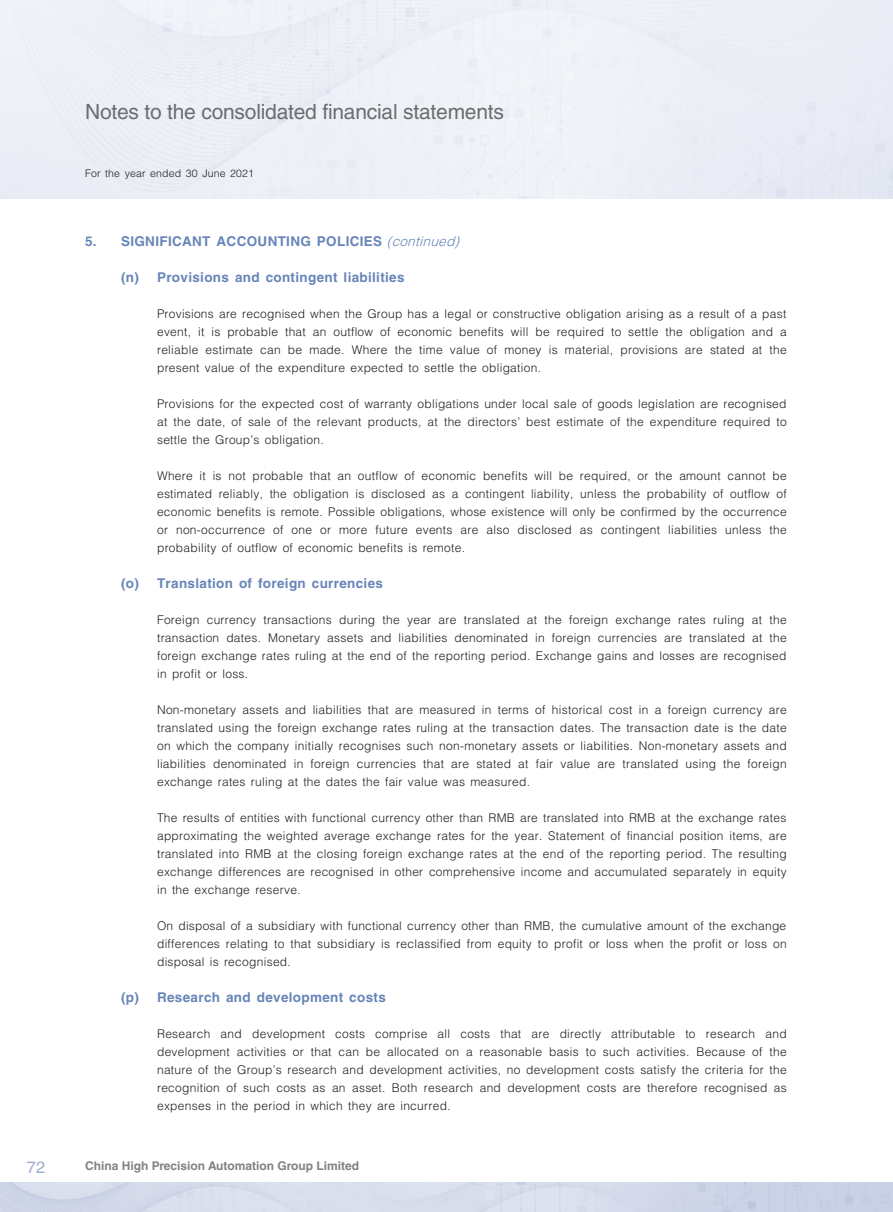
<style>
.page{position:relative;width:893px;height:1212px;background:#fff}
.page>*{position:absolute;margin:0;border:0;box-sizing:border-box;transform-origin:0 0}
.t1{font:21px "Helvetica LT Std";letter-spacing:-.01em;color:#6c6d70}
.t2{font:16.5px "Helvetica LT Std";color:#9dadd0}
._04___H2{font:700 13.5px "Helvetica LT Std";letter-spacing:.025em;color:#6785b8}
._03_H1{font:700 13.5px "Helvetica LT Std";letter-spacing:.025em;color:#6785b8}
._13_____P4{font:300 12px/18px "Helvetica LT Std";letter-spacing:.025em;color:#231f20;text-align:justify}
.t3{font:700 12px "Helvetica LT Std";color:#808285}
.t4{font:300 10.5px "Helvetica LT Std";letter-spacing:.015em;color:#231f20}
.s1{font-weight:300;font-style:italic}
</style>
<div class="page">
<h1 class="t1" style="left:85px;top:100px;width:420px">Notes to the consolidated financial statements</h1>
<p class="t4" style="left:85px;top:166px;width:171px">For the year ended 30 June 2021</p>
<p class="_03_H1" style="left:85px;top:233px;width:380px">5. SIGNIFICANT ACCOUNTING POLICIES <span class="s1">(continued)</span></p>
<p class="_04___H2" style="left:121px;top:269px;width:285px">(n) Provisions and contingent liabilities</p>
<p class="_13_____P4" style="left:157px;top:305px;width:631px">Provisions are recognised when the Group has a legal or constructive obligation arising as a result of a past event, it is probable that an outflow of economic benefits will be required to settle the obligation and a reliable estimate can be made. Where the time value of money is material, provisions are stated at the present value of the expenditure expected to settle the obligation.</p>
<p class="_13_____P4" style="left:157px;top:395px;width:631px">Provisions for the expected cost of warranty obligations under local sale of goods legislation are recognised at the date, of sale of the relevant products, at the directors’ best estimate of the expenditure required to settle the Group’s obligation.</p>
<p class="_13_____P4" style="left:157px;top:467px;width:631px">Where it is not probable that an outflow of economic benefits will be required, or the amount cannot be estimated reliably, the obligation is disclosed as a contingent liability, unless the probability of outflow of economic benefits is remote. Possible obligations, whose existence will only be confirmed by the occurrence or non-occurrence of one or more future events are also disclosed as contingent liabilities unless the probability of outflow of economic benefits is remote.</p>
<p class="_04___H2" style="left:121px;top:575px;width:263px">(o) Translation of foreign currencies</p>
<p class="_13_____P4" style="left:157px;top:611px;width:631px">Foreign currency transactions during the year are translated at the foreign exchange rates ruling at the transaction dates. Monetary assets and liabilities denominated in foreign currencies are translated at the foreign exchange rates ruling at the end of the reporting period. Exchange gains and losses are recognised in profit or loss.</p>
<p class="_13_____P4" style="left:157px;top:701px;width:631px">Non-monetary assets and liabilities that are measured in terms of historical cost in a foreign currency are translated using the foreign exchange rates ruling at the transaction dates. The transaction date is the date on which the company initially recognises such non-monetary assets or liabilities. Non-monetary assets and liabilities denominated in foreign currencies that are stated at fair value are translated using the foreign exchange rates ruling at the dates the fair value was measured.</p>
<p class="_13_____P4" style="left:157px;top:809px;width:631px">The results of entities with functional currency other than RMB are translated into RMB at the exchange rates approximating the weighted average exchange rates for the year. Statement of financial position items, are translated into RMB at the closing foreign exchange rates at the end of the reporting period. The resulting exchange differences are recognised in other comprehensive income and accumulated separately in equity in the exchange reserve.</p>
<p class="_13_____P4" style="left:157px;top:917px;width:631px">On disposal of a subsidiary with functional currency other than RMB, the cumulative amount of the exchange differences relating to that subsidiary is reclassified from equity to profit or loss when the profit or loss on disposal is recognised.</p>
<p class="_04___H2" style="left:121px;top:989px;width:266px">(p) Research and development costs</p>
<p class="_13_____P4" style="left:157px;top:1025px;width:631px">Research and development costs comprise all costs that are directly attributable to research and development activities or that can be allocated on a reasonable basis to such activities. Because of the nature of the Group’s research and development activities, no development costs satisfy the criteria for the recognition of such costs as an asset. Both research and development costs are therefore recognised as expenses in the period in which they are incurred.</p>
<h2 class="t2" style="left:27px;top:1157px;width:20px">72</h2>
<p class="t3" style="left:85px;top:1159px;width:275px">China High Precision Automation Group Limited</p>
</div>
